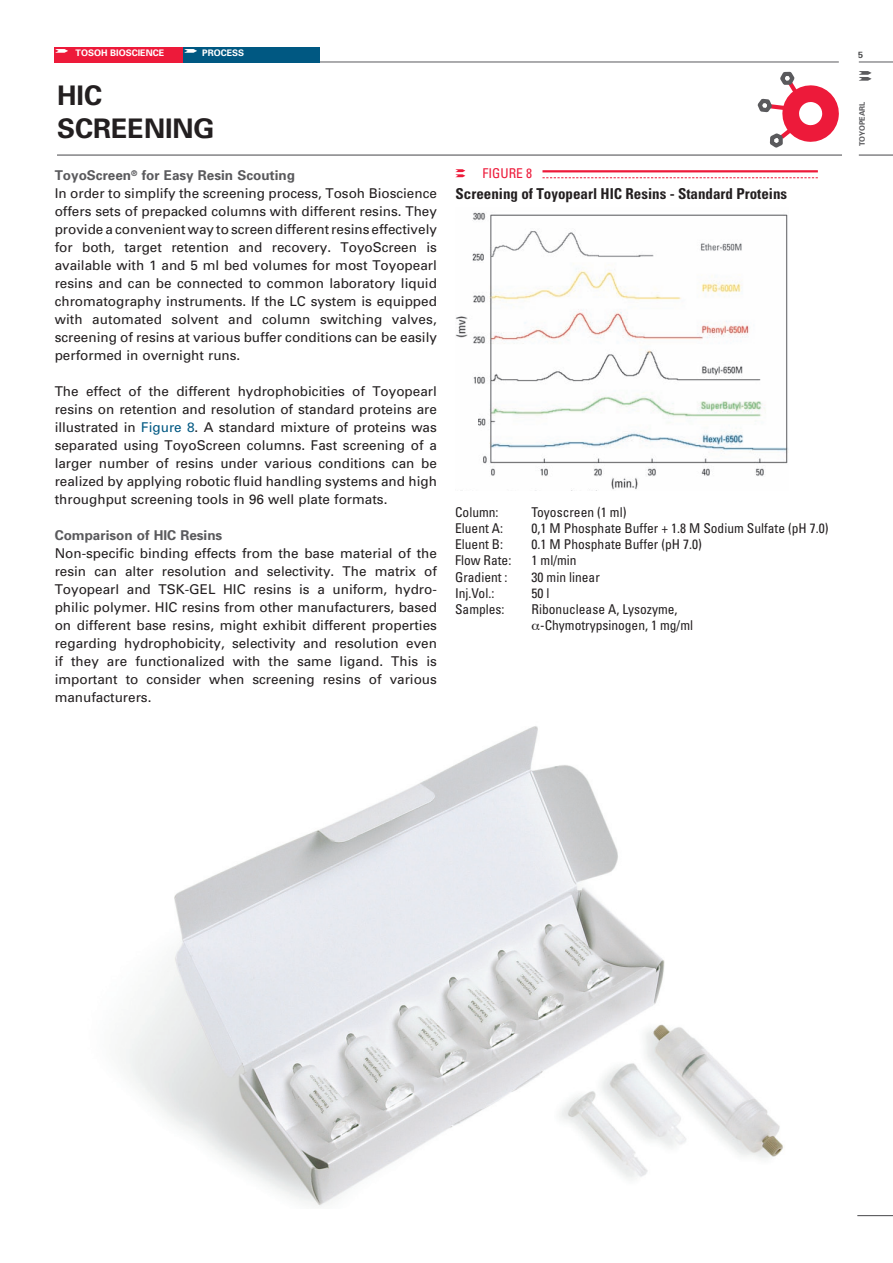
<style>
.page{position:relative;width:893px;height:1263px;background:#fff}
.page>*{position:absolute;margin:0;border:0;box-sizing:border-box;transform-origin:0 0}
.t1{font:700 27px/32.4px "Univers";color:#231f20}
.t2{font:700 condensed 15px "Univers";color:#231f20}
.t3{font:13.5px/18px "Univers";color:#231f20;text-align:justify}
.t4{font:condensed 13.5px/16.2px "Univers";color:#231f20}
.t5{font:700 13.5px "Univers";color:#5a5a5d}
.t6{font:condensed 13.5px "Univers";color:#ed1a3a}
.t7{font:700 9px "Univers";color:#fff}
.t8{font:700 9px "Univers";color:#4b4c4d}
.t9{font:700 7.5px "Univers";color:#5a5a5d}
.s1{font-weight:700;color:#5a5a5d}
.s2{color:#005882}
</style>
<div class="page">
<hr style="left:857px;top:1215px;width:36px;height:1px;background:#5a5a5d">
<hr style="left:317px;top:62px;width:522px;height:1px;background:#5a5a5d">
<hr style="left:859px;top:62px;width:34px;height:1px;background:#5a5a5d">
<svg style="left:859px;top:71px;width:13px;height:10px"></svg>
<div style="left:54px;top:47px;width:130px;height:15px;background:#ed1a3a"></div>
<div style="left:183px;top:47px;width:137px;height:15px;background:#005882"></div>
<svg style="left:55px;top:49px;width:13px;height:4px"></svg>
<svg style="left:184px;top:49px;width:13px;height:4px"></svg>
<hr style="left:57px;top:154px;width:785px;height:2px;background:#5a5a5d">
<hr style="left:859px;top:154px;width:34px;height:2px;background:#5a5a5d">
<svg style="left:757px;top:71px;width:82px;height:77px"></svg>
<svg style="left:455px;top:169px;width:10px;height:8px"></svg>
<hr style="left:542px;top:170px;width:276px;height:2px;background:#ed1a3a">
<svg style="left:542px;top:177px;width:276px;height:1px"></svg>
<img style="left:455px;top:212px;width:334px;height:278px">
<img style="left:126px;top:726px;width:658px;height:481px">
<p class="t7" style="left:76px;top:47px;width:90px">tosoh bioscience</p>
<p class="t7" style="left:202px;top:47px;width:44px">PRocess</p>
<h1 class="t1" style="left:57px;top:79px;width:159px">hic scReeninG</h1>
<p class="t3" style="left:55px;top:166px;width:384px;text-align:left"><span class="s1">toyoscreen</span><sup>®</sup> <span class="s1">for easy Resin scouting<br></span>In order to simplify the screening process, Tosoh Bioscience offers sets of prepacked columns with different resins. They provide a convenient way to screen different resins effectively for both, target retention and recovery. ToyoScreen is available with 1 and 5 ml bed volumes for most Toyopearl resins and can be connected to common laboratory liquid chromatography instruments. If the LC system is equipped with automated solvent and column switching valves, screening of resins at various buffer conditions can be easily performed in overnight runs.</p>
<p class="t3" style="left:55px;top:382px;width:384px">The effect of the different hydrophobicities of Toyopearl resins on retention and resolution of standard proteins are illustrated in <span class="s2">Figure 8</span>. A standard mixture of proteins was separated using ToyoScreen columns. Fast screening of a larger number of resins under various conditions can be realized by applying robotic fluid handling systems and high throughput screening tools in 96 well plate formats.</p>
<p class="t5" style="left:55px;top:526px;width:169px">comparison of hic Resins</p>
<p class="t3" style="left:55px;top:544px;width:384px">Non-specific binding effects from the base material of the resin can alter resolution and selectivity. The matrix of Toyopearl and TSK-GEL HIC resins is a uniform, hydro&shy;philic polymer. HIC resins from other manufacturers, based on different base resins, might exhibit different properties regarding hydrophobicity, selectivity and resolution even if they are functionalized with the same ligand. This is important to consider when screening resins of various manufacturers.</p>
<p class="t6" style="left:482px;top:165px;width:51px">figure 8</p>
<p class="t2" style="left:455px;top:185px;width:333px">Screening of Toyopearl HIC Resins - Standard Proteins</p>
<p class="t4" style="left:455px;top:503px;width:45px">Column:</p>
<p class="t4" style="left:532px;top:503px;width:96px">Toyoscreen (1 ml)</p>
<p class="t4" style="left:455px;top:520px;width:49px">eluent A:</p>
<p class="t4" style="left:532px;top:520px;width:298px">0,1 M Phosphate Buffer + 1.8 M Sodium Sulfate (pH 7.0)</p>
<p class="t4" style="left:455px;top:536px;width:49px">eluent B:</p>
<p class="t4" style="left:532px;top:536px;width:172px">0.1 M Phosphate Buffer (pH 7.0)</p>
<p class="t4" style="left:455px;top:552px;width:58px">flow rate:</p>
<p class="t4" style="left:532px;top:552px;width:46px">1 ml/min</p>
<p class="t4" style="left:455px;top:568px;width:54px">gradient :</p>
<p class="t4" style="left:532px;top:568px;width:70px">30 min linear</p>
<p class="t4" style="left:455px;top:584px;width:41px">inj.Vol.:</p>
<p class="t4" style="left:532px;top:584px;width:19px">50 l</p>
<p class="t4" style="left:455px;top:601px;width:51px">Samples:</p>
<p class="t4" style="left:540px;top:601px;width:154px;text-indent:-9px">ribonuclease A, Lysozyme, -Chymotrypsinogen, 1 mg/ml</p>
<p class="t8" style="left:858px;top:49px;width:7px">5</p>
<p class="t9" style="left:857px;top:146px;width:47px;rotate:-90deg">toYoPeARL</p>
</div>
